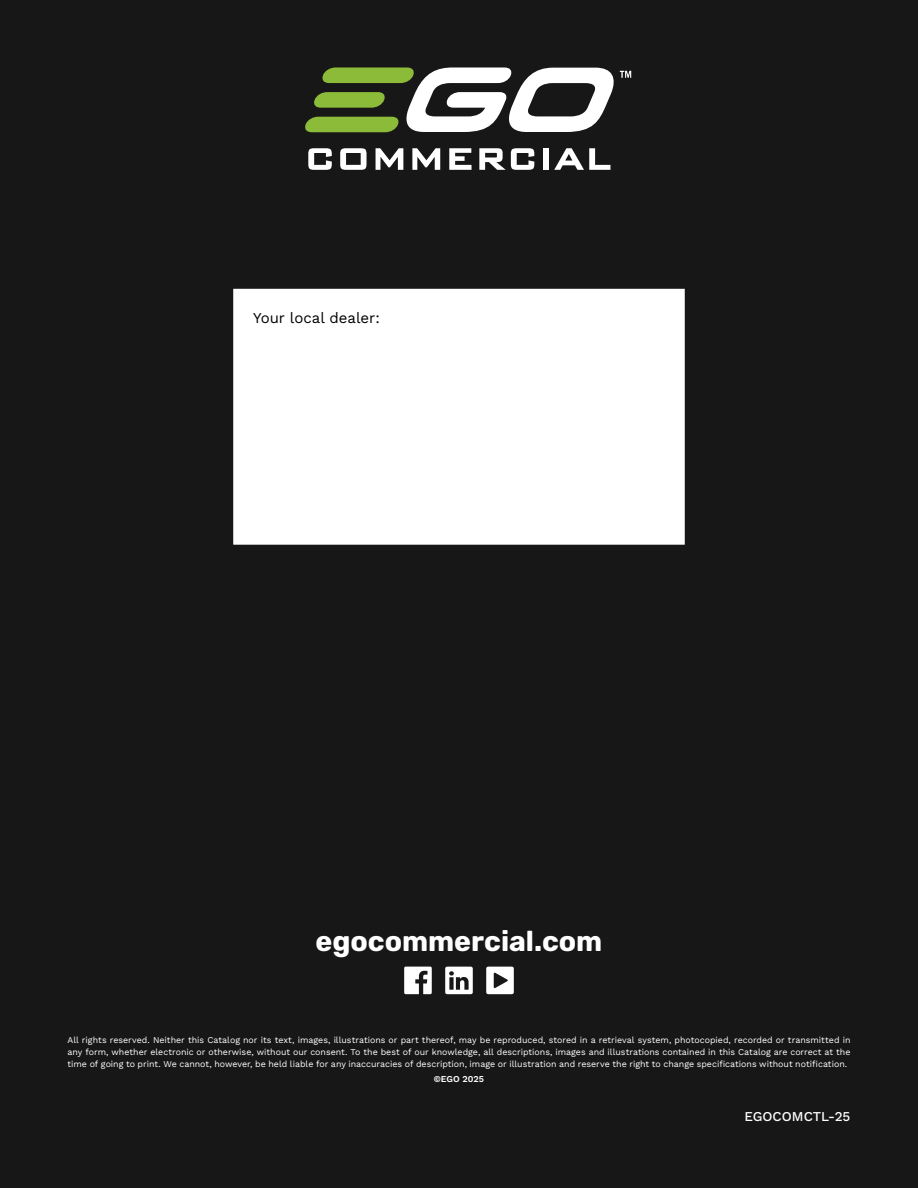
<style>
.page{position:relative;width:918px;height:1188px;background:#181717}
.page>*{position:absolute;margin:0;border:0;box-sizing:border-box;transform-origin:0 0}
.t1{font:700 28.5px "Rubik";color:#fff}
.t2{font:15px "Work Sans";color:#000}
.t3{font:500 13.5px "Work Sans";color:#fff}
.t4{font:600 9px "Work Sans";color:#fff}
.t5{font:8.85px/12px "Work Sans";color:#fff;text-align:justify}
</style>
<div class="page">
<div style="left:233px;top:289px;width:452px;height:256px;background:#fff;border:1px solid #fff"></div>
<svg style="left:445px;top:967px;width:28px;height:27px"></svg>
<svg style="left:486px;top:967px;width:28px;height:27px"></svg>
<svg style="left:404px;top:967px;width:28px;height:27px"></svg>
<svg style="left:305px;top:68px;width:326px;height:64px"></svg>
<svg style="left:308px;top:148px;width:24px;height:22px"></svg>
<svg style="left:340px;top:148px;width:27px;height:22px"></svg>
<svg style="left:376px;top:148px;width:27px;height:22px"></svg>
<svg style="left:412px;top:148px;width:28px;height:22px"></svg>
<svg style="left:449px;top:148px;width:23px;height:22px"></svg>
<svg style="left:479px;top:148px;width:55px;height:22px"></svg>
<div style="left:543px;top:148px;width:6px;height:22px;background:#fff"></div>
<svg style="left:554px;top:148px;width:56px;height:22px"></svg>
<h2 class="t2" style="left:253px;top:307px;width:128px">Your local dealer:</h2>
<h1 class="t1" style="left:316px;top:925px;width:288px">egocommercial.com</h1>
<p class="t5" style="left:68px;top:1033px;width:784px">All rights reserved. Neither this Catalog nor its text, images, illustrations or part thereof, may be reproduced, stored in a retrieval system, photocopied, recorded or transmitted in any form, whether electronic or otherwise, without our consent. To the best of our knowledge, all descriptions, images and illustrations contained in this Catalog are correct at the time of going to print. We cannot, however, be held liable for any inaccuracies of description, image or illustration and reserve the right to change specifications without notification.</p>
<p class="t4" style="left:434px;top:1073px;width:52px">©EGO 2025</p>
<h3 class="t3" style="left:744px;top:1106px;width:108px">EGOCOMCTL-25</h3>
</div>
